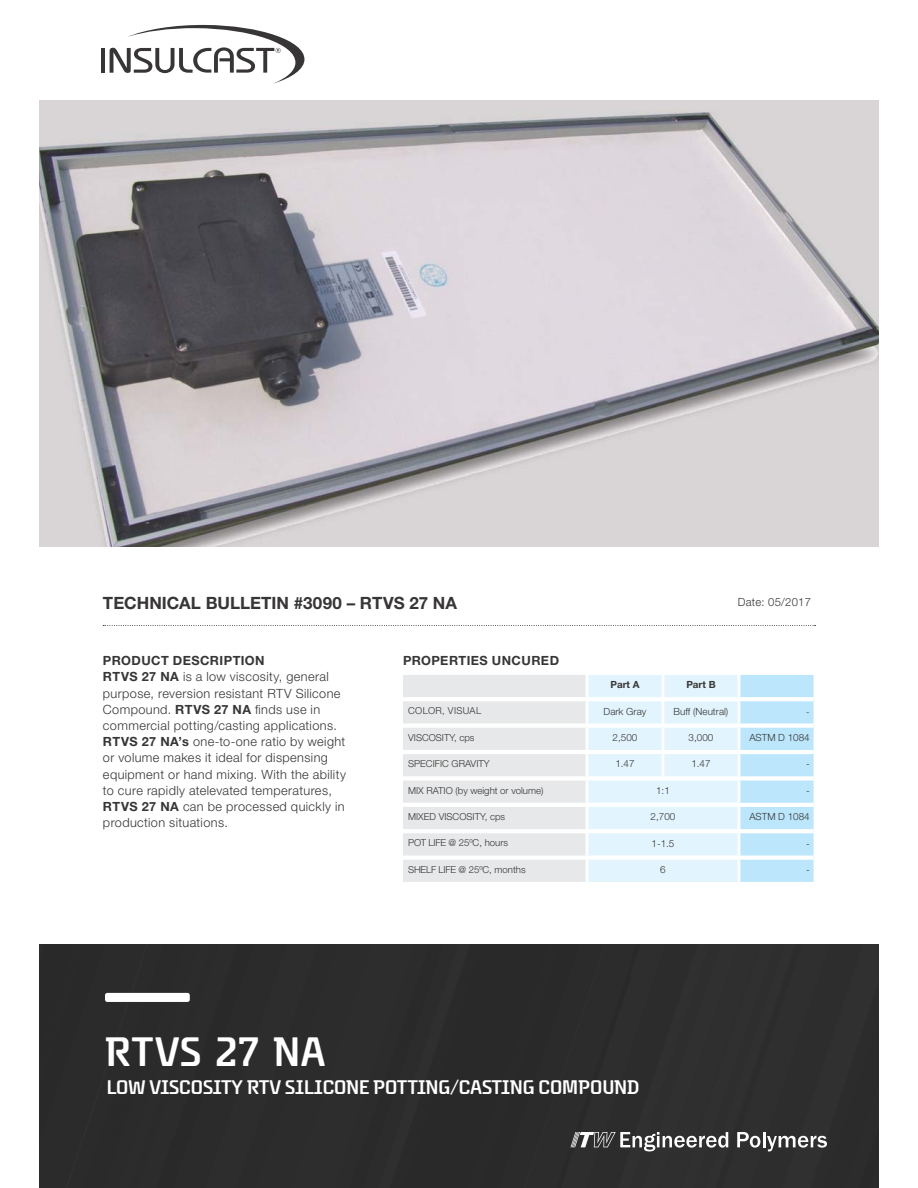
<style>
.page{position:relative;width:918px;height:1188px;background:#fff}
.page>*{position:absolute;margin:0;border:0;box-sizing:border-box;transform-origin:0 0}
.t1{font:600 42.6px "Safety";letter-spacing:.015em;color:#fff}
.t2{font:600 20.4px "Safety";color:#fff}
.t3{font:700 16.95px "Helvetica Neue LT Std";color:#373535}
.t4{font:300 12.75px/16.2px "Helvetica Neue LT Std";letter-spacing:.03em;color:#373535}
.t5{font:700 12.75px "Helvetica Neue LT Std";letter-spacing:.035em;color:#373535}
.t6{font:300 11.25px "Helvetica Neue LT Std";letter-spacing:.02em;color:#373535}
.t7{font:300 9.9px "Helvetica Neue LT Std";color:#373535}
.t8{font:700 9.9px "Helvetica Neue LT Std";color:#373535}
.t9{font:9.9px "Minion Pro";color:#373535}
.t10{font:300 9.6px "Helvetica Neue LT Std";color:#373535}
.t11{font:300 9.6px "Helvetica Neue LT Std";letter-spacing:-.02em;color:#373535}
.t12{font:300 9.6px "Helvetica Neue LT Std";letter-spacing:.035em;color:#373535}
.s1{font-weight:700}
</style>
<div class="page">
<div style="left:39px;top:945px;width:840px;height:243px;background:#2c2c2c"></div>
<div style="left:105px;top:993px;width:85px;height:9px;background:#fff;border-radius:2px"></div>
<svg style="left:103px;top:625px;width:713px;height:1px"></svg>
<hr style="left:101px;top:48px;width:4px;height:25px;background:#373535">
<svg style="left:110px;top:25px;width:194px;height:59px"></svg>
<svg style="left:571px;top:1132px;width:157px;height:19px"></svg>
<svg style="left:737px;top:1132px;width:90px;height:19px"></svg>
<img style="left:39px;top:100px;width:840px;height:446px">
<svg style="left:403px;top:675px;width:411px;height:207px"></svg>
<hr style="left:586px;top:675px;width:2px;height:22px;background:#fff">
<hr style="left:662px;top:675px;width:2px;height:22px;background:#fff">
<hr style="left:738px;top:675px;width:2px;height:22px;background:#fff">
<hr style="left:586px;top:701px;width:2px;height:23px;background:#fff">
<hr style="left:662px;top:701px;width:2px;height:23px;background:#fff">
<hr style="left:738px;top:701px;width:2px;height:23px;background:#fff">
<hr style="left:586px;top:728px;width:2px;height:22px;background:#fff">
<hr style="left:662px;top:728px;width:2px;height:22px;background:#fff">
<hr style="left:738px;top:728px;width:2px;height:22px;background:#fff">
<hr style="left:586px;top:754px;width:2px;height:22px;background:#fff">
<hr style="left:662px;top:754px;width:2px;height:22px;background:#fff">
<hr style="left:738px;top:754px;width:2px;height:22px;background:#fff">
<hr style="left:586px;top:781px;width:2px;height:22px;background:#fff">
<hr style="left:738px;top:781px;width:2px;height:22px;background:#fff">
<hr style="left:586px;top:807px;width:2px;height:22px;background:#fff">
<hr style="left:738px;top:807px;width:2px;height:22px;background:#fff">
<hr style="left:586px;top:833px;width:2px;height:23px;background:#fff">
<hr style="left:738px;top:833px;width:2px;height:23px;background:#fff">
<hr style="left:586px;top:860px;width:2px;height:22px;background:#fff">
<hr style="left:738px;top:860px;width:2px;height:22px;background:#fff">
<hr style="left:587px;top:697px;width:227px;height:4px;background:#fff">
<hr style="left:403px;top:724px;width:411px;height:4px;background:#fff">
<hr style="left:403px;top:750px;width:411px;height:4px;background:#fff">
<div style="left:403px;top:776px;width:411px;height:5px;background:#fff"></div>
<hr style="left:403px;top:803px;width:411px;height:4px;background:#fff">
<hr style="left:403px;top:829px;width:411px;height:4px;background:#fff">
<hr style="left:403px;top:856px;width:411px;height:4px;background:#fff">
<hr style="left:403px;top:697px;width:184px;height:4px;background:#fff">
<h3 class="t3" style="left:103px;top:593px;width:356px">TECHNICAL BULLETIN #3090 – RTVS 27 NA</h3>
<p class="t6" style="left:738px;top:598px;width:75px">Date: 05/2017</p>
<p class="t4" style="left:103px;top:654px;width:244px"><span class="s1">PRODUCT DESCRIPTION<br>RTVS 27 NA</span> is a low viscosity, general purpose, reversion resistant RTV Silicone Compound. <span class="s1">RTVS 27 NA</span> finds use in commercial potting/casting applications.<br><span class="s1">RTVS 27 NA’s</span> one-to-one ratio by weight or volume makes it ideal for dispensing equipment or hand mixing. With the ability to cure rapidly atelevated temperatures, <span class="s1">RTVS 27 NA</span> can be processed quickly in production situations.</p>
<p class="t5" style="left:403px;top:653px;width:158px">PROPERTIES UNCURED</p>
<p class="t8" style="left:610px;top:679px;width:31px">Part A</p>
<p class="t8" style="left:686px;top:679px;width:31px">Part B</p>
<p class="t12" style="left:408px;top:708px;width:75px">COLOR, VISUAL</p>
<p class="t7" style="left:604px;top:707px;width:44px">Dark Gray</p>
<p class="t7" style="left:674px;top:707px;width:56px">Buff (Neutral)</p>
<p class="t9" style="left:806px;top:705px;width:5px">-</p>
<p class="t10" style="left:408px;top:734px;width:68px">VISCOSITY, cps</p>
<p class="t7" style="left:613px;top:734px;width:26px">2,500</p>
<p class="t7" style="left:689px;top:734px;width:26px">3,000</p>
<p class="t7" style="left:749px;top:734px;width:62px">ASTM D 1084</p>
<p class="t10" style="left:408px;top:760px;width:83px">SPECIFIC GRAVITY</p>
<p class="t7" style="left:615px;top:760px;width:21px">1.47</p>
<p class="t7" style="left:691px;top:760px;width:21px">1.47</p>
<p class="t7" style="left:806px;top:760px;width:5px">-</p>
<p class="t10" style="left:408px;top:787px;width:137px">MIX RATIO (by weight or volume)</p>
<p class="t7" style="left:656px;top:787px;width:15px">1:1</p>
<p class="t7" style="left:806px;top:787px;width:5px">-</p>
<p class="t10" style="left:408px;top:813px;width:98px">MIXED VISCOSITY, cps</p>
<p class="t7" style="left:651px;top:813px;width:26px">2,700</p>
<p class="t7" style="left:749px;top:813px;width:62px">ASTM D 1084</p>
<p class="t10" style="left:408px;top:840px;width:101px">POT LIFE @ 25ºC, hours</p>
<p class="t7" style="left:652px;top:839px;width:24px">1-1.5</p>
<p class="t7" style="left:806px;top:839px;width:5px">-</p>
<p class="t11" style="left:408px;top:866px;width:119px">SHELF LIFE @ 25ºC, months</p>
<p class="t7" style="left:660px;top:866px;width:7px">6</p>
<p class="t7" style="left:806px;top:866px;width:5px">-</p>
<h1 class="t1" style="left:105px;top:1037px;width:222px">RTVS 27 NA</h1>
<h2 class="t2" style="left:107px;top:1080px;width:534px">LOW VISCOSITY RTV SILICONE POTTING/CASTING COMPOUND</h2>
</div>
